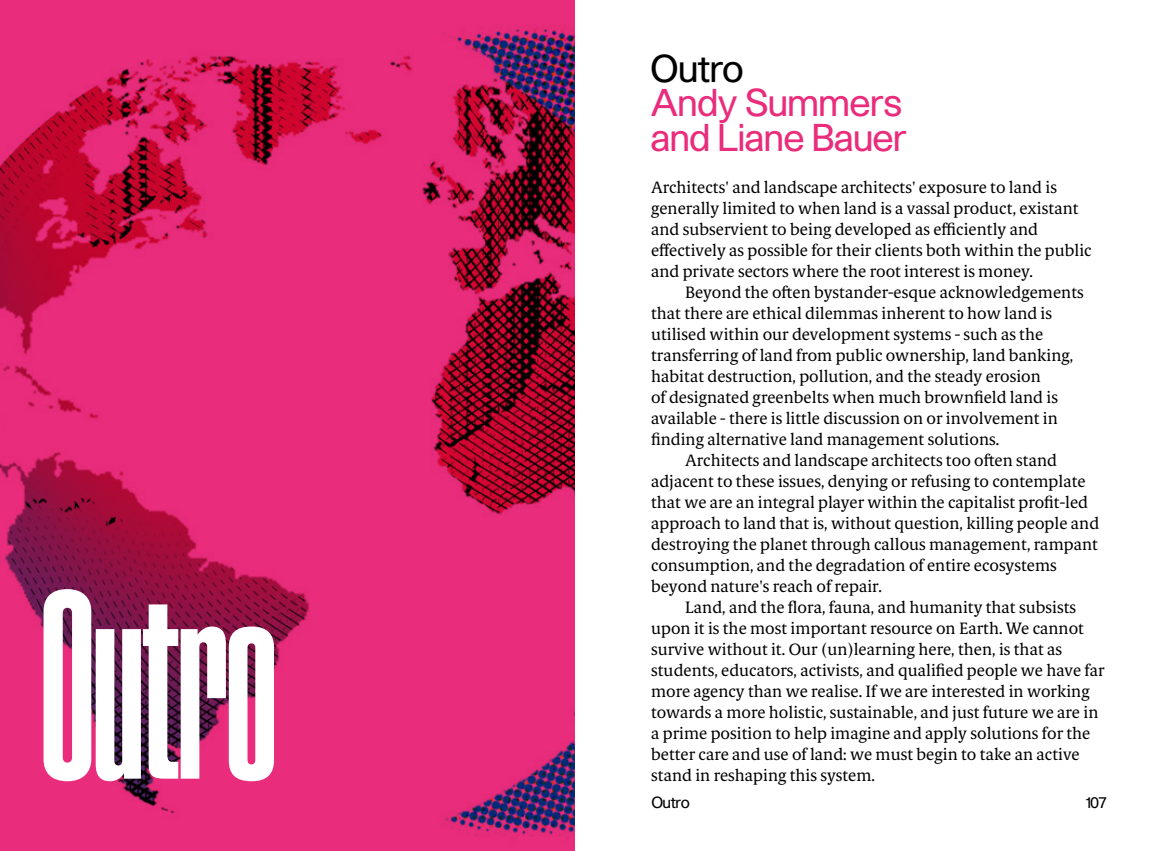
<style>
.page{position:relative;width:1149px;height:851px;background:#fff}
.page>*{position:absolute;margin:0;border:0;box-sizing:border-box;transform-origin:0 0}
.t1{font:800 259.5px "ES Nein";letter-spacing:-.005em;color:#fff}
.t2{font:36px/34.5px "Sh Unica Haas 21";letter-spacing:.02em;color:#e92c7b}
.t3{font:36px "Sh Unica Haas 21";letter-spacing:.01em;color:#000}
.t4{font:16.5px/21px "Berlingske Serif Tx";color:#000}
.t5{font:15px "Sh Unica Haas 21";color:#000}
</style>
<div class="page">
<img style="left:0;top:0;width:574px;height:850px">
<h1 class="t1" style="left:39px;top:551px;width:240px">Outro</h1>
<h2 class="t3" style="left:651px;top:47px;width:94px">Outro</h2>
<h2 class="t2" style="left:651px;top:86px;width:257px">Andy Summers and Liane Bauer</h2>
<p class="t4" style="left:651px;top:176px;width:442px">Architects' and landscape architects' exposure to land is generally limited to when land is a vassal product, existant and subservient to being developed as efficiently and effectively as possible for their clients both within the public and private sectors where the root interest is money.</p>
<p class="t4" style="left:685px;top:281px;width:400px">Beyond the often bystander-esque acknowledgements</p>
<p class="t4" style="left:651px;top:302px;width:402px">that there are ethical dilemmas inherent to how land is</p>
<p class="t4" style="left:651px;top:323px;width:393px">utilised within our development systems - such as the</p>
<p class="t4" style="left:651px;top:344px;width:423px">transferring of land from public ownership, land banking,</p>
<p class="t4" style="left:651px;top:365px;width:391px">habitat destruction, pollution, and the steady erosion</p>
<p class="t4" style="left:651px;top:386px;width:408px">of designated greenbelts when much brownfield land is</p>
<p class="t4" style="left:651px;top:407px;width:408px">available - there is little discussion on or involvement in</p>
<p class="t4" style="left:651px;top:428px;width:349px">finding alternative land management solutions.</p>
<p class="t4" style="left:685px;top:449px;width:373px">Architects and landscape architects too often stand</p>
<p class="t4" style="left:651px;top:470px;width:436px">adjacent to these issues, denying or refusing to contemplate</p>
<p class="t4" style="left:651px;top:491px;width:438px">that we are an integral player within the capitalist profit-led</p>
<p class="t4" style="left:651px;top:512px;width:449px">approach to land that is, without question, killing people and</p>
<p class="t4" style="left:651px;top:533px;width:448px">destroying the planet through callous management, rampant</p>
<p class="t4" style="left:651px;top:554px;width:407px">consumption, and the degradation of entire ecosystems</p>
<p class="t4" style="left:651px;top:575px;width:232px">beyond nature's reach of repair.</p>
<p class="t4" style="left:685px;top:596px;width:392px">Land, and the flora, fauna, and humanity that subsists</p>
<p class="t4" style="left:651px;top:617px;width:434px">upon it is the most important resource on Earth. We cannot</p>
<p class="t4" style="left:651px;top:638px;width:412px">survive without it. Our (un)learning here, then, is that as</p>
<p class="t4" style="left:651px;top:659px;width:455px">students, educators, activists, and qualified people we have far</p>
<p class="t4" style="left:651px;top:680px;width:440px">more agency than we realise. If we are interested in working</p>
<p class="t4" style="left:651px;top:701px;width:449px">towards a more holistic, sustainable, and just future we are in</p>
<p class="t4" style="left:651px;top:722px;width:441px">a prime position to help imagine and apply solutions for the</p>
<p class="t4" style="left:651px;top:743px;width:430px">better care and use of land: we must begin to take an active</p>
<p class="t4" style="left:651px;top:764px;width:225px">stand in reshaping this system.</p>
<p class="t5" style="left:651px;top:793px;width:39px">Outro</p>
<p class="t5" style="left:1085px;top:793px;width:22px">107</p>
</div>
